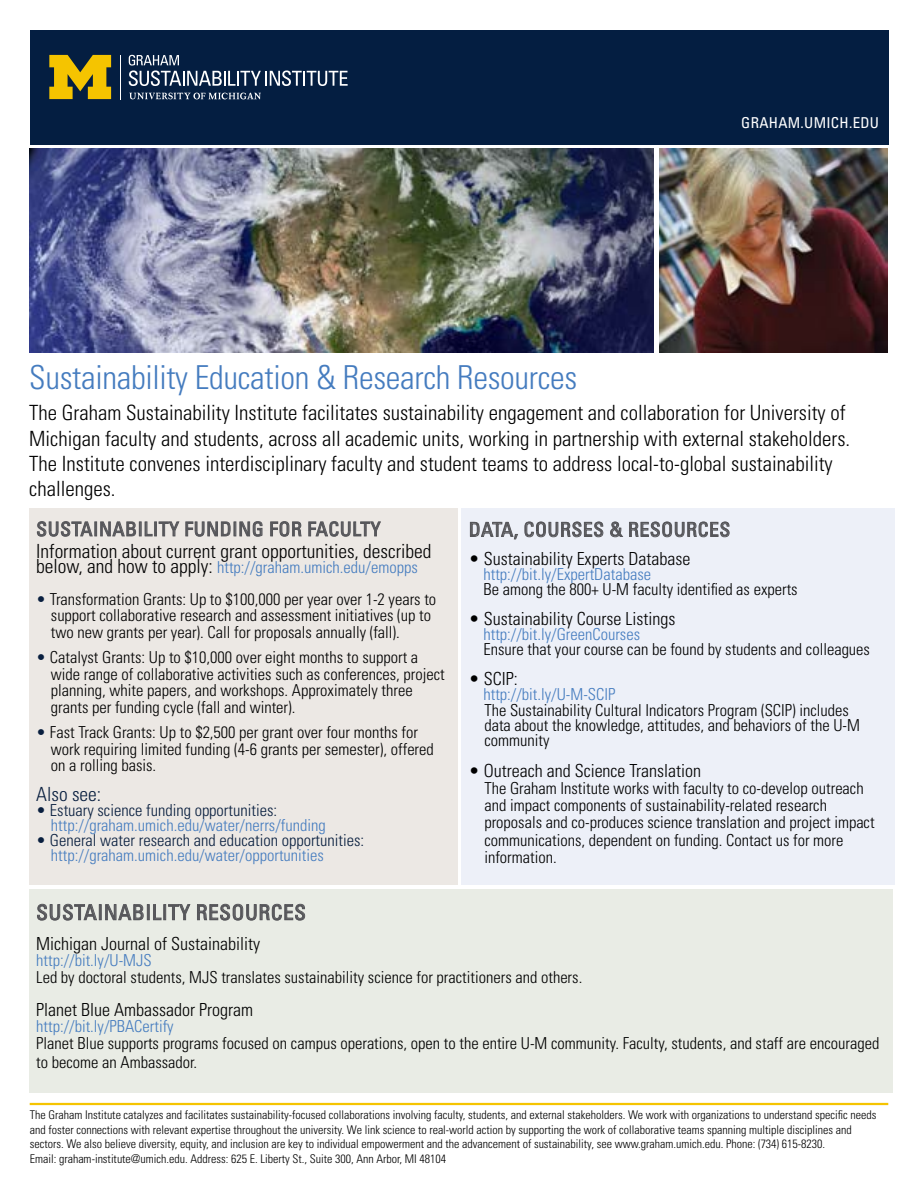
<style>
.page{position:relative;width:918px;height:1188px;background:#fff}
.page>*{position:absolute;margin:0;border:0;box-sizing:border-box;transform-origin:0 0}
.t1{font:300 condensed 33px "Univers LT Std";letter-spacing:-.01em;color:#457cbf}
.t2{font:300 condensed 21px/25.2px "Univers LT Std";color:#000}
.t3{font:condensed 21px "Univers LT Std";letter-spacing:.03em;color:#56565a}
.t4{font:condensed 19.5px "Univers LT Std";letter-spacing:.03em;color:#56565a}
.t5{font:300 condensed 19.5px "Univers LT Std";color:#000}
.t6{font:300 condensed 19.5px "Univers LT Std";color:#091f3f}
.t7{font:300 condensed 18px "Univers LT Std";color:#000}
.t8{font:300 condensed 16.5px/16.5px "Univers LT Std";color:#000}
.t9{font:300 condensed 16.5px "Univers LT Std";color:#457cbf}
.t10{font:300 condensed 16.5px "Univers LT Std";color:#091f3f}
.t11{font:condensed 15px "Univers LT Std";letter-spacing:.02em;color:#fff}
.t12{font:300 condensed 12px/14.4px "Univers LT Std";color:#000}
.s1{font-size:19.5px;color:#000}
.s2{color:#091f3f}
</style>
<div class="page">
<div style="left:30px;top:30px;width:858px;height:115px;background:#041e41"></div>
<hr style="left:30px;top:1103px;width:858px;height:2px;background:#f5c400">
<div style="left:29px;top:508px;width:429px;height:377px;background:#ece8e4"></div>
<div style="left:29px;top:889px;width:864px;height:204px;background:#e9ece5"></div>
<svg style="left:37px;top:521px;width:142px;height:16px"></svg>
<svg style="left:186px;top:521px;width:76px;height:16px"></svg>
<svg style="left:270px;top:521px;width:31px;height:16px"></svg>
<svg style="left:309px;top:521px;width:72px;height:16px"></svg>
<svg style="left:37px;top:904px;width:153px;height:16px"></svg>
<svg style="left:197px;top:904px;width:108px;height:16px"></svg>
<hr style="left:120px;top:55px;width:1px;height:44px;background:#fff">
<svg style="left:49px;top:55px;width:62px;height:44px"></svg>
<svg style="left:129px;top:93px;width:132px;height:6px"></svg>
<svg style="left:129px;top:55px;width:219px;height:31px"></svg>
<img style="left:30px;top:149px;width:624px;height:203px">
<img style="left:660px;top:149px;width:227px;height:203px">
<div style="left:461px;top:508px;width:434px;height:377px;background:#edf0f8"></div>
<svg style="left:470px;top:522px;width:48px;height:17px"></svg>
<svg style="left:525px;top:522px;width:78px;height:15px"></svg>
<svg style="left:610px;top:522px;width:13px;height:15px"></svg>
<svg style="left:629px;top:522px;width:100px;height:15px"></svg>
<p class="t11" style="left:741px;top:113px;width:139px">GRAHAM.UMICH.EDU</p>
<h1 class="t1" style="left:29px;top:358px;width:550px">Sustainability Education &amp; Research Resources</h1>
<p class="t2" style="left:29px;top:400px;width:822px">The Graham Sustainability Institute facilitates sustainability engagement and collaboration for University of Michigan faculty and students, across all academic units, working in partnership with external stakeholders.<br>The Institute convenes interdisciplinary faculty and student teams to address local-to-global sustainability challenges.</p>
<p class="t4" style="left:36px;top:517px;width:346px">SUSTAINABILITY FUNDING FOR FACULTY</p>
<p class="t5" style="left:36px;top:539px;width:397px">Information about current grant opportunities, described</p>
<p class="t9" style="left:36px;top:557px;width:383px"><span class="s1">below, and how to apply:</span> http://graham.umich.edu/emopps</p>
<p class="t8" style="left:51px;top:591px;width:387px;text-indent:-15px"><span class="s2">•</span> Transformation Grants: Up to $100,000 per year over 1-2 years to support collaborative research and assessment initiatives (up to two new grants per year). Call for proposals annually (fall).</p>
<p class="t8" style="left:51px;top:649px;width:395px;text-indent:-15px"><span class="s2">•</span> Catalyst Grants: Up to $10,000 over eight months to support a wide range of collaborative activities such as conferences, project planning, white papers, and workshops. Approximately three grants per funding cycle (fall and winter).</p>
<p class="t8" style="left:51px;top:724px;width:384px;text-indent:-15px"><span class="s2">•</span> Fast Track Grants: Up to $2,500 per grant over four months for work requiring limited funding (4-6 grants per semester), offered on a rolling basis.</p>
<p class="t6" style="left:36px;top:783px;width:66px">Also see:</p>
<p class="t10" style="left:36px;top:801px;width:242px">• Estuary science funding opportunities:</p>
<p class="t9" style="left:51px;top:816px;width:276px">http://graham.umich.edu/water/nerrs/funding</p>
<p class="t10" style="left:36px;top:831px;width:329px">• General water research and education opportunities:</p>
<p class="t9" style="left:51px;top:846px;width:275px">http://graham.umich.edu/water/opportunities</p>
<p class="t3" style="left:36px;top:899px;width:271px">SUSTAINABILITY RESOURCES</p>
<p class="t7" style="left:36px;top:933px;width:225px">Michigan Journal of Sustainability</p>
<p class="t9" style="left:36px;top:951px;width:117px">http://bit.ly/U-MJS</p>
<p class="t8" style="left:36px;top:969px;width:548px">Led by doctoral students, MJS translates sustainability science for practitioners and others.</p>
<p class="t7" style="left:36px;top:999px;width:218px">Planet Blue Ambassador Program</p>
<p class="t9" style="left:36px;top:1017px;width:139px">http://bit.ly/PBACertify</p>
<p class="t8" style="left:36px;top:1034px;width:845px;line-height:18.8px">Planet Blue supports programs focused on campus operations, open to the entire U-M community. Faculty, students, and staff are encouraged to become an Ambassador.</p>
<p class="t4" style="left:469px;top:517px;width:263px">DATA, COURSES &amp; RESOURCES</p>
<p class="t7" style="left:469px;top:548px;width:223px">• Sustainability Experts Database</p>
<p class="t9" style="left:483px;top:564px;width:169px">http://bit.ly/ExpertDatabase</p>
<p class="t8" style="left:483px;top:581px;width:316px">Be among the 800+ U-M faculty identified as experts</p>
<p class="t7" style="left:469px;top:608px;width:208px">• Sustainability Course Listings</p>
<p class="t9" style="left:483px;top:624px;width:158px">http://bit.ly/GreenCourses</p>
<p class="t8" style="left:483px;top:641px;width:388px">Ensure that your course can be found by students and colleagues</p>
<p class="t7" style="left:469px;top:668px;width:50px">• SCIP:</p>
<p class="t9" style="left:483px;top:684px;width:133px">http://bit.ly/U-M-SCIP</p>
<p class="t8" style="left:484px;top:703px;width:377px;line-height:15px">The Sustainability Cultural Indicators Program (SCIP) includes data about the knowledge, attitudes, and behaviors of the U-M community</p>
<p class="t8" style="left:484px;top:779px;width:392px;line-height:17.2px">The Graham Institute works with faculty to co-develop outreach and impact components of sustainability-related research proposals and co-produces science translation and project impact communications, dependent on funding. Contact us for more information.</p>
<p class="t7" style="left:469px;top:759px;width:234px">• Outreach and Science Translation</p>
<p class="t12" style="left:30px;top:1108px;width:848px">The Graham Institute catalyzes and facilitates sustainability-focused collaborations involving faculty, students, and external stakeholders. We work with organizations to understand specific needs and foster connections with relevant expertise throughout the university. We link science to real-world action by supporting the work of collaborative teams spanning multiple disciplines and sectors. We also believe diversity, equity, and inclusion are key to individual empowerment and the advancement of sustainability, see www.graham.umich.edu. Phone: (734) 615-8230.<br>Email: graham-institute@umich.edu. Address: 625 E. Liberty St., Suite 300, Ann Arbor, MI 48104</p>
</div>
